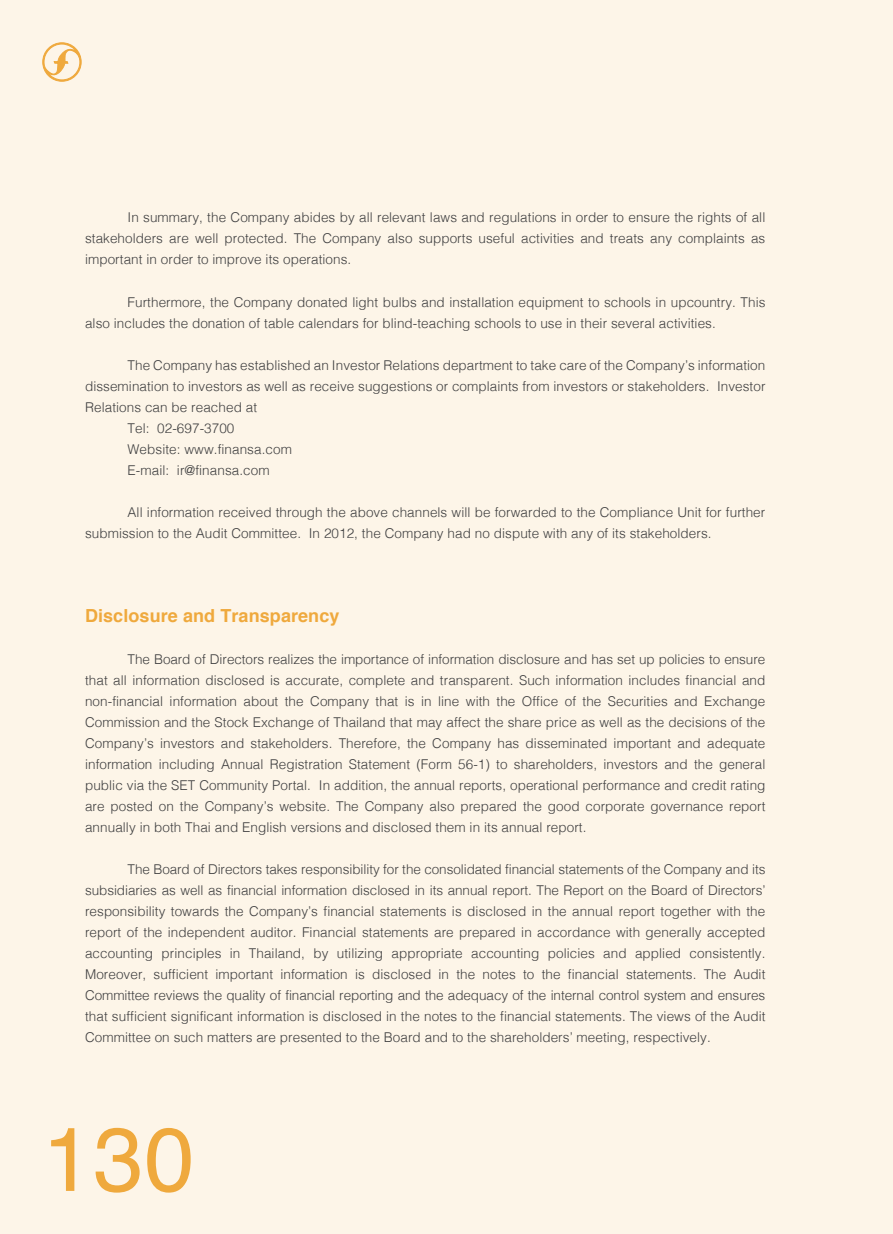
<style>
.page{position:relative;width:893px;height:1234px;background:#fff}
.page>*{position:absolute;margin:0;border:0;box-sizing:border-box;transform-origin:0 0}
.t1{font:90px "Helvetica";color:#efa93d}
.t2{font:700 18px "Helvetica";letter-spacing:.005em;color:#efa93d}
.t3{font:300 13.5px/21px "Helvetica";letter-spacing:.005em;color:#3f3f40;text-align:justify}
</style>
<div class="page">
<div style="left:0;top:0;width:893px;height:1233px;background:#fdf5e8"></div>
<svg style="left:42px;top:42px;width:40px;height:40px"></svg>
<p class="t3" style="left:85px;top:207px;width:682px;text-indent:43px">In summary, the Company abides by all relevant laws and regulations in order to ensure the rights of all stakeholders are well protected. The Company also supports useful activities and treats any complaints as important in order to improve its operations.</p>
<p class="t3" style="left:85px;top:291px;width:682px;text-indent:43px">Furthermore, the Company donated light bulbs and installation equipment to schools in upcountry. This also includes the donation of table calendars for blind-teaching schools to use in their several activities.</p>
<p class="t3" style="left:85px;top:354px;width:682px;text-indent:43px">The Company has established an Investor Relations department to take care of the Company’s information dissemination to investors as well as receive suggestions or complaints from investors or stakeholders. Investor Relations can be reached at</p>
<p class="t3" style="left:128px;top:417px;width:108px">Tel: 02-697-3700</p>
<p class="t3" style="left:128px;top:438px;width:166px">Website: www.finansa.com</p>
<p class="t3" style="left:128px;top:459px;width:144px">E-mail: ir@finansa.com</p>
<p class="t3" style="left:85px;top:501px;width:682px;text-indent:43px">All information received through the above channels will be forwarded to the Compliance Unit for further submission to the Audit Committee. In 2012, the Company had no dispute with any of its stakeholders.</p>
<p class="t2" style="left:85px;top:600px;width:256px">Disclosure and Transparency</p>
<p class="t3" style="left:85px;top:648px;width:682px;text-align:right">The Board of Directors realizes the importance of information disclosure and has set up policies to ensure<br>that all information disclosed is accurate, complete and transparent. Such information includes financial and</p>
<p class="t3" style="left:85px;top:690px;width:682px">non-financial information about the Company that is in line with the Office of the Securities and Exchange Commission and the Stock Exchange of Thailand that may affect the share price as well as the decisions of the Company’s investors and stakeholders. Therefore, the Company has disseminated important and adequate information including Annual Registration Statement (Form 56-1) to shareholders, investors and the general public via the SET Community Portal. In addition, the annual reports, operational performance and credit rating are posted on the Company’s website. The Company also prepared the good corporate governance report annually in both Thai and English versions and disclosed them in its annual report.</p>
<p class="t3" style="left:85px;top:858px;width:682px;text-indent:43px">The Board of Directors takes responsibility for the consolidated financial statements of the Company and its subsidiaries as well as financial information disclosed in its annual report. The Report on the Board of Directors’ responsibility towards the Company’s financial statements is disclosed in the annual report together with the report of the independent auditor. Financial statements are prepared in accordance with generally accepted accounting principles in Thailand, by utilizing appropriate accounting policies and applied consistently.<br>Moreover, sufficient important information is disclosed in the notes to the financial statements. The Audit Committee reviews the quality of financial reporting and the adequacy of the internal control system and ensures that sufficient significant information is disclosed in the notes to the financial statements. The views of the Audit Committee on such matters are presented to the Board and to the shareholders’ meeting, respectively.</p>
<h1 class="t1" style="left:43px;top:1089px;width:153px">130</h1>
</div>
